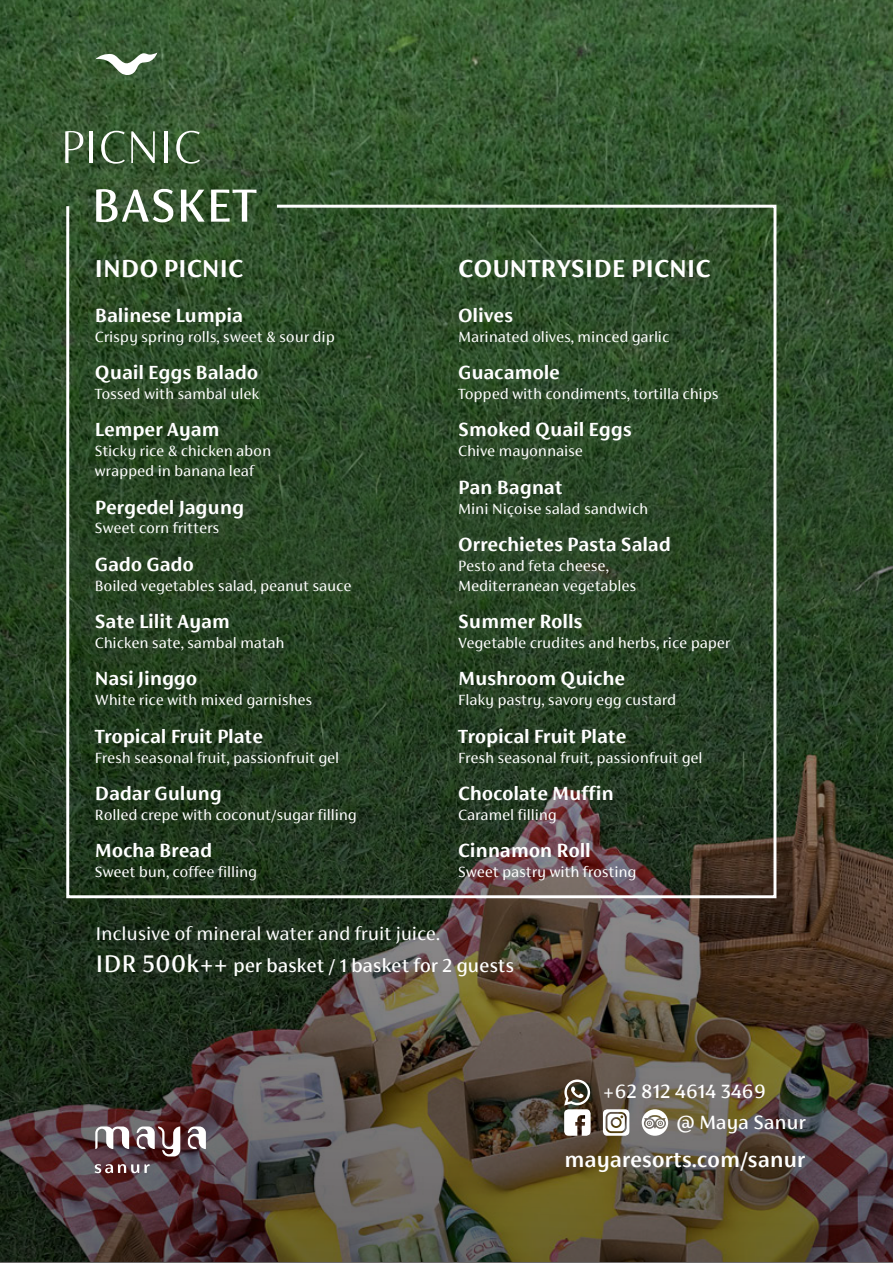
<style>
.page{position:relative;width:893px;height:1263px;background:#fff}
.page>*{position:absolute;margin:0;border:0;box-sizing:border-box;transform-origin:0 0}
.t1{font:200 51.75px/58.7px "Magical";color:#fff}
.t2{font:700 27px "Magical";color:#fff}
.t3{font:600 23.85px "Magical";color:#fff}
.t4{font:500 21.45px "Magical";color:#fff}
.t5{font:700 21px "Magical";color:#fff}
.t6{font:500 20.85px "Magical";color:#fff}
.t7{font:20.55px "Magical";color:#fff}
.t8{font:16.5px "Magical";color:#fff}
.s1{font-weight:500}
.s2{font-size:26.7px}
</style>
<div class="page">
<img style="left:0;top:0;width:893px;height:1263px">
<svg style="left:603px;top:1109px;width:26px;height:27px"></svg>
<svg style="left:642px;top:1109px;width:26px;height:27px"></svg>
<svg style="left:564px;top:1079px;width:27px;height:57px"></svg>
<svg style="left:65px;top:203px;width:713px;height:697px;background:#2c4527"></svg>
<svg style="left:95px;top:1126px;width:34px;height:23px"></svg>
<svg style="left:188px;top:1126px;width:18px;height:23px"></svg>
<svg style="left:137px;top:1126px;width:43px;height:30px"></svg>
<svg style="left:95px;top:52px;width:62px;height:24px"></svg>
<svg style="left:95px;top:1164px;width:55px;height:9px"></svg>
<p class="t1" style="left:91px;top:117px;width:167px;text-indent:-31px">PICNIC<br><span class="s1">BASKET</span></p>
<p class="t2" style="left:95px;top:253px;width:150px">INDO PICNIC</p>
<p class="t5" style="left:95px;top:303px;width:150px">Balinese Lumpia</p>
<p class="t8" style="left:95px;top:328px;width:242px">Crispy spring rolls, sweet &amp; sour dip</p>
<p class="t5" style="left:95px;top:361px;width:165px">Quail Eggs Balado</p>
<p class="t8" style="left:95px;top:385px;width:166px">Tossed with sambal ulek</p>
<p class="t5" style="left:95px;top:418px;width:126px">Lemper Ayam</p>
<p class="t8" style="left:95px;top:442px;width:178px">Sticky rice &amp; chicken abon</p>
<p class="t8" style="left:95px;top:462px;width:161px">wrapped in banana leaf</p>
<p class="t5" style="left:95px;top:495px;width:151px">Pergedel Jagung</p>
<p class="t8" style="left:95px;top:519px;width:126px">Sweet corn fritters</p>
<p class="t5" style="left:95px;top:552px;width:101px">Gado Gado</p>
<p class="t8" style="left:95px;top:577px;width:258px">Boiled vegetables salad, peanut sauce</p>
<p class="t5" style="left:95px;top:610px;width:137px">Sate Lilit Ayam</p>
<p class="t8" style="left:95px;top:634px;width:191px">Chicken sate, sambal matah</p>
<p class="t5" style="left:95px;top:667px;width:104px">Nasi Jinggo</p>
<p class="t8" style="left:95px;top:691px;width:219px">White rice with mixed garnishes</p>
<p class="t5" style="left:95px;top:724px;width:170px">Tropical Fruit Plate</p>
<p class="t8" style="left:95px;top:749px;width:246px">Fresh seasonal fruit, passionfruit gel</p>
<p class="t5" style="left:95px;top:781px;width:129px">Dadar Gulung</p>
<p class="t8" style="left:95px;top:806px;width:264px">Rolled crepe with coconut/sugar filling</p>
<p class="t5" style="left:95px;top:839px;width:119px">Mocha Bread</p>
<p class="t8" style="left:95px;top:863px;width:164px">Sweet bun, coffee filling</p>
<p class="t2" style="left:458px;top:253px;width:254px">COUNTRYSIDE PICNIC</p>
<p class="t5" style="left:458px;top:303px;width:56px">Olives</p>
<p class="t8" style="left:458px;top:328px;width:213px">Marinated olives, minced garlic</p>
<p class="t5" style="left:458px;top:361px;width:103px">Guacamole</p>
<p class="t8" style="left:458px;top:385px;width:262px">Topped with condiments, tortilla chips</p>
<p class="t5" style="left:458px;top:418px;width:175px">Smoked Quail Eggs</p>
<p class="t8" style="left:458px;top:442px;width:127px">Chive mayonnaise</p>
<p class="t5" style="left:458px;top:475px;width:106px">Pan Bagnat</p>
<p class="t8" style="left:458px;top:500px;width:192px">Mini Niçoise salad sandwich</p>
<p class="t5" style="left:458px;top:533px;width:214px">Orrechietes Pasta Salad</p>
<p class="t8" style="left:458px;top:557px;width:152px">Pesto and feta cheese,</p>
<p class="t8" style="left:458px;top:577px;width:180px">Mediterranean vegetables</p>
<p class="t5" style="left:458px;top:610px;width:126px">Summer Rolls</p>
<p class="t8" style="left:458px;top:634px;width:274px">Vegetable crudites and herbs, rice paper</p>
<p class="t5" style="left:458px;top:667px;width:168px">Mushroom Quiche</p>
<p class="t8" style="left:458px;top:691px;width:220px">Flaky pastry, savory egg custard</p>
<p class="t5" style="left:458px;top:724px;width:170px">Tropical Fruit Plate</p>
<p class="t8" style="left:458px;top:749px;width:246px">Fresh seasonal fruit, passionfruit gel</p>
<p class="t5" style="left:458px;top:781px;width:157px">Chocolate Muffin</p>
<p class="t8" style="left:458px;top:806px;width:100px">Caramel filling</p>
<p class="t5" style="left:458px;top:839px;width:134px">Cinnamon Roll</p>
<p class="t8" style="left:458px;top:863px;width:180px">Sweet pastry with frosting</p>
<p class="t7" style="left:96px;top:923px;width:346px">Inclusive of mineral water and fruit juice.</p>
<p class="t6" style="left:96px;top:954px;width:420px"><span class="s2">IDR 500k++</span> per basket / 1 basket for 2 guests</p>
<p class="t4" style="left:603px;top:1080px;width:164px">+62 812 4614 3469</p>
<p class="t4" style="left:677px;top:1110px;width:131px">@ Maya Sanur</p>
<p class="t3" style="left:564px;top:1146px;width:243px">mayaresorts.com/sanur</p>
</div>
